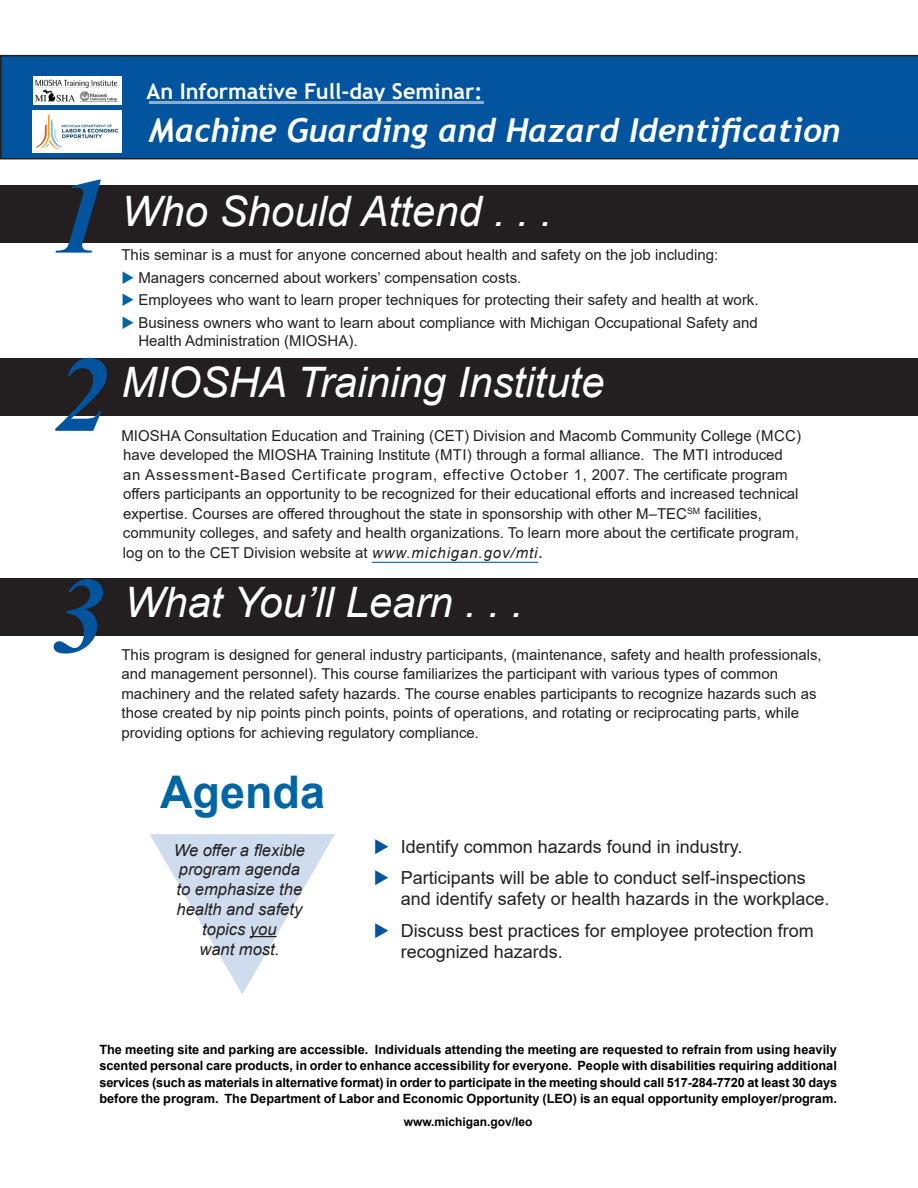
<style>
.page{position:relative;width:918px;height:1188px;background:#fff}
.page>*{position:absolute;margin:0;border:0;box-sizing:border-box;transform-origin:0 0}
.t1{font:italic 700 108px/178.2px "Times New Roman";color:#01549d}
.t2{font:700 45px "Arial";color:#0065a4}
.t3{font:italic 42px "Arial";color:#fff}
.t4{font:italic 700 33px "Trebuchet";color:#fff}
.t5{font:700 21.75px "Trebuchet MS";color:#fff}
.t6{font:18px/31.3px "Arial";color:#231f20}
.t7{font:italic 16.5px/19.8px "Arial";color:#231f20;text-align:center}
.t8{font:15px/19.5px "Arial";color:#231f20}
.t9{font:700 12.75px/16.5px "Arial";color:#000;text-align:justify}
.t10{font:700 12px "Arial";color:#000}
.s1{color:#0065a4}
.s2{font-style:italic}
.s3{font-style:italic;font-size:18px}
</style>
<div class="page">
<div style="left:0;top:185px;width:918px;height:58px;background:#231f20"></div>
<div style="left:0;top:55px;width:918px;height:104px;background:#01549d"></div>
<div style="left:0;top:579px;width:918px;height:57px;background:#231f20"></div>
<div style="left:0;top:358px;width:917px;height:58px;background:#231f20"></div>
<hr style="left:372px;top:562px;width:166px;height:1px;background:#0065a4">
<div style="left:33px;top:76px;width:89px;height:28px;background:#fff"></div>
<img style="left:35px;top:79px;width:84px;height:23px">
<img style="left:33px;top:110px;width:89px;height:43px">
<hr style="left:149px;top:102px;width:335px;height:2px;background:#8baed4">
<h3 class="t5" style="left:147px;top:77px;width:337px">An Informative Full-day Seminar:</h3>
<h1 class="t1" style="left:53px;top:124px;width:57px">1<br>2</h1>
<h1 class="t1" style="left:52px;top:524px;width:55px">3</h1>
<h3 class="t4" style="left:149px;top:110px;width:693px">Machine Guarding and Hazard Identification</h3>
<h3 class="t3" style="left:122px;top:184px;width:432px">Who Should Attend . . .</h3>
<p class="t8" style="left:122px;top:245px;width:598px">This seminar is a must for anyone concerned about health and safety on the job including:</p>
<p class="t8" style="left:122px;top:268px;width:401px"><span class="s1">◆</span> Managers concerned about workers’ compensation costs.</p>
<p class="t8" style="left:122px;top:290px;width:639px"><span class="s1">◆</span> Employees who want to learn proper techniques for protecting their safety and health at work.</p>
<p class="t8" style="left:138px;top:314px;width:621px;line-height:18px;text-indent:-17px"><span class="s1">◆</span> Business owners who want to learn about compliance with Michigan Occupational Safety and<br>Health Administration (MIOSHA).</p>
<h3 class="t3" style="left:122px;top:355px;width:485px">MIOSHA Training Institute</h3>
<p class="t8" style="left:122px;top:426px;width:681px">MIOSHA Consultation Education and Training (CET) Division and Macomb Community College (MCC) have developed the MIOSHA Training Institute (MTI) through a formal alliance. The MTI introduced an Assessment-Based Certificate program, effective October 1, 2007. The certificate program offers participants an opportunity to be recognized for their educational efforts and increased technical expertise. Courses are offered throughout the state in sponsorship with other M–TEC<sup>SM</sup> facilities, community colleges, and safety and health organizations. To learn more about the certificate program, log on to the CET Division website at <span class="s2">www.michigan.gov/mti</span><span class="s3">.</span></p>
<h3 class="t3" style="left:124px;top:576px;width:400px">What You’ll Learn . . .</h3>
<p class="t8" style="left:122px;top:644px;width:702px">This program is designed for general industry participants, (maintenance, safety and health professionals, and management personnel). This course familiarizes the participant with various types of common machinery and the related safety hazards. The course enables participants to recognize hazards such as those created by nip points pinch points, points of operations, and rotating or reciprocating parts, while providing options for achieving regulatory compliance.</p>
<h2 class="t2" style="left:160px;top:761px;width:167px">Agenda</h2>
<p class="t7" style="left:174px;top:840px;width:133px">We offer a flexible program agenda to emphasize the health and safety topics you<br>want most.</p>
<p class="t6" style="left:401px;top:830px;width:407px">Identify common hazards found in industry.<br>Participants will be able to conduct self-inspections</p>
<p class="t6" style="left:401px;top:883px;width:430px">and identify safety or health hazards in the workplace.<br>Discuss best practices for employee protection from</p>
<p class="t6" style="left:401px;top:936px;width:164px">recognized hazards.</p>
<p class="t9" style="left:99px;top:1041px;width:739px">The meeting site and parking are accessible. Individuals attending the meeting are requested to refrain from using heavily scented personal care products, in order to enhance accessibility for everyone. People with disabilities requiring additional services (such as materials in alternative format) in order to participate in the meeting should call 517-284-7720 at least 30 days before the program. The Department of Labor and Economic Opportunity (LEO) is an equal opportunity employer/program.</p>
<p class="t10" style="left:404px;top:1113px;width:130px">www.michigan.gov/leo</p>
</div>
